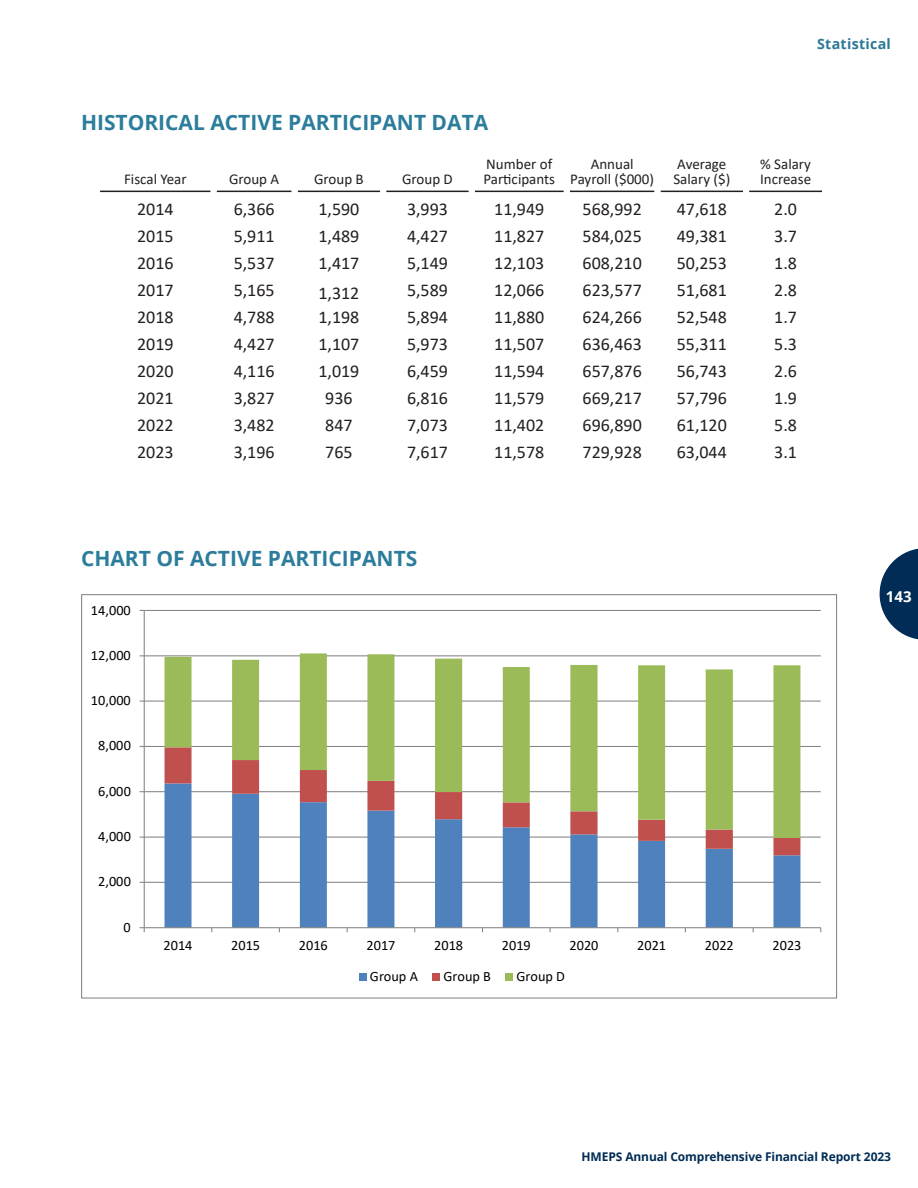
<style>
.page{position:relative;width:918px;height:1188px;background:#fff}
.page>*{position:absolute;margin:0;border:0;box-sizing:border-box;transform-origin:0 0}
.Main_Body_Chart_HeaderTOC_3{font:700 21px "Open Sans";color:#2b7d9b}
.GRS_Body_Copy{font:18px "Calibri";color:#231f20}
.GRS_Body_Copy-2{font:15px/15px "Calibri";color:#231f20}
.t1{font:700 15px "Open Sans";color:#fff}
.t2{font:14.25px "Calibri";color:#000}
.t3{font:700 14.25px "Open Sans";letter-spacing:.02em;color:#2c7997}
.t4{font:700 12px "Open Sans";letter-spacing:-.01em;color:#002c55}
</style>
<div class="page">
<hr style="left:100px;top:191px;width:111px;height:1px;background:#231f20">
<hr style="left:217px;top:191px;width:75px;height:1px;background:#231f20">
<hr style="left:298px;top:191px;width:82px;height:1px;background:#231f20">
<hr style="left:386px;top:191px;width:83px;height:1px;background:#231f20">
<hr style="left:475px;top:191px;width:89px;height:1px;background:#231f20">
<hr style="left:570px;top:191px;width:85px;height:1px;background:#231f20">
<hr style="left:661px;top:191px;width:82px;height:1px;background:#231f20">
<hr style="left:749px;top:191px;width:73px;height:1px;background:#231f20">
<hr style="left:144px;top:882px;width:677px;height:1px;background:#868686">
<hr style="left:144px;top:837px;width:677px;height:1px;background:#868686">
<hr style="left:144px;top:791px;width:677px;height:1px;background:#868686">
<hr style="left:144px;top:746px;width:677px;height:1px;background:#868686">
<hr style="left:144px;top:701px;width:677px;height:1px;background:#868686">
<hr style="left:144px;top:655px;width:677px;height:1px;background:#868686">
<hr style="left:144px;top:610px;width:677px;height:1px;background:#868686">
<svg style="left:165px;top:855px;width:635px;height:72px"></svg>
<svg style="left:165px;top:838px;width:635px;height:17px"></svg>
<svg style="left:165px;top:653px;width:635px;height:185px"></svg>
<hr style="left:144px;top:610px;width:1px;height:318px;background:#868686">
<hr style="left:144px;top:927px;width:677px;height:1px;background:#868686">
<svg style="left:140px;top:927px;width:5px;height:5px"></svg>
<div style="left:359px;top:973px;width:7px;height:8px;background:#4f81bd"></div>
<div style="left:432px;top:973px;width:8px;height:8px;background:#c0504d"></div>
<div style="left:505px;top:973px;width:8px;height:8px;background:#9bbb59"></div>
<svg style="left:880px;top:548px;width:38px;height:92px"></svg>
<p class="Main_Body_Chart_HeaderTOC_3" style="left:81px;top:108px;width:409px">HISTORICAL ACTIVE PARTICIPANT DATA</p>
<p class="t3" style="left:817px;top:34px;width:75px">Statistical</p>
<p class="GRS_Body_Copy-2" style="left:124px;top:171px;width:64px">Fiscal Year</p>
<p class="GRS_Body_Copy-2" style="left:229px;top:171px;width:52px">Group A</p>
<p class="GRS_Body_Copy-2" style="left:314px;top:171px;width:51px">Group B</p>
<p class="GRS_Body_Copy-2" style="left:402px;top:171px;width:52px">Group D</p>
<p class="GRS_Body_Copy-2" style="left:483px;top:156px;width:73px">Number of<br>Participants</p>
<p class="GRS_Body_Copy-2" style="left:570px;top:156px;width:85px;text-align:center">Annual<br>Payroll ($000)</p>
<p class="GRS_Body_Copy-2" style="left:673px;top:156px;width:58px">Average<br>Salary ($)</p>
<p class="GRS_Body_Copy-2" style="left:760px;top:156px;width:53px">% Salary<br>Increase</p>
<p class="GRS_Body_Copy" style="left:137px;top:197px;width:38px">2014</p>
<p class="GRS_Body_Copy" style="left:234px;top:197px;width:43px">6,366</p>
<p class="GRS_Body_Copy" style="left:318px;top:197px;width:43px">1,590</p>
<p class="GRS_Body_Copy" style="left:407px;top:197px;width:43px">3,993</p>
<p class="GRS_Body_Copy" style="left:494px;top:197px;width:52px">11,949</p>
<p class="GRS_Body_Copy" style="left:583px;top:197px;width:61px">568,992</p>
<p class="GRS_Body_Copy" style="left:677px;top:197px;width:52px">47,618</p>
<p class="GRS_Body_Copy" style="left:774px;top:197px;width:24px">2.0</p>
<p class="GRS_Body_Copy" style="left:137px;top:224px;width:38px">2015</p>
<p class="GRS_Body_Copy" style="left:234px;top:224px;width:43px">5,911</p>
<p class="GRS_Body_Copy" style="left:318px;top:224px;width:43px">1,489</p>
<p class="GRS_Body_Copy" style="left:407px;top:224px;width:43px">4,427</p>
<p class="GRS_Body_Copy" style="left:494px;top:224px;width:52px">11,827</p>
<p class="GRS_Body_Copy" style="left:583px;top:224px;width:61px">584,025</p>
<p class="GRS_Body_Copy" style="left:677px;top:224px;width:52px">49,381</p>
<p class="GRS_Body_Copy" style="left:774px;top:224px;width:24px">3.7</p>
<p class="GRS_Body_Copy" style="left:137px;top:251px;width:38px">2016</p>
<p class="GRS_Body_Copy" style="left:234px;top:251px;width:43px">5,537</p>
<p class="GRS_Body_Copy" style="left:318px;top:251px;width:43px">1,417</p>
<p class="GRS_Body_Copy" style="left:407px;top:251px;width:43px">5,149</p>
<p class="GRS_Body_Copy" style="left:494px;top:251px;width:52px">12,103</p>
<p class="GRS_Body_Copy" style="left:583px;top:251px;width:61px">608,210</p>
<p class="GRS_Body_Copy" style="left:677px;top:251px;width:52px">50,253</p>
<p class="GRS_Body_Copy" style="left:774px;top:251px;width:24px">1.8</p>
<p class="GRS_Body_Copy" style="left:137px;top:278px;width:38px">2017</p>
<p class="GRS_Body_Copy" style="left:234px;top:278px;width:43px">5,165</p>
<p class="GRS_Body_Copy" style="left:318px;top:281px;width:43px">1,312</p>
<p class="GRS_Body_Copy" style="left:407px;top:278px;width:43px">5,589</p>
<p class="GRS_Body_Copy" style="left:494px;top:278px;width:52px">12,066</p>
<p class="GRS_Body_Copy" style="left:583px;top:278px;width:61px">623,577</p>
<p class="GRS_Body_Copy" style="left:677px;top:278px;width:52px">51,681</p>
<p class="GRS_Body_Copy" style="left:774px;top:278px;width:24px">2.8</p>
<p class="GRS_Body_Copy" style="left:137px;top:305px;width:38px">2018</p>
<p class="GRS_Body_Copy" style="left:234px;top:305px;width:43px">4,788</p>
<p class="GRS_Body_Copy" style="left:318px;top:305px;width:43px">1,198</p>
<p class="GRS_Body_Copy" style="left:407px;top:305px;width:43px">5,894</p>
<p class="GRS_Body_Copy" style="left:494px;top:305px;width:52px">11,880</p>
<p class="GRS_Body_Copy" style="left:583px;top:305px;width:61px">624,266</p>
<p class="GRS_Body_Copy" style="left:677px;top:305px;width:52px">52,548</p>
<p class="GRS_Body_Copy" style="left:774px;top:305px;width:24px">1.7</p>
<p class="GRS_Body_Copy" style="left:137px;top:332px;width:38px">2019</p>
<p class="GRS_Body_Copy" style="left:234px;top:332px;width:43px">4,427</p>
<p class="GRS_Body_Copy" style="left:318px;top:332px;width:43px">1,107</p>
<p class="GRS_Body_Copy" style="left:407px;top:332px;width:43px">5,973</p>
<p class="GRS_Body_Copy" style="left:494px;top:332px;width:52px">11,507</p>
<p class="GRS_Body_Copy" style="left:583px;top:332px;width:61px">636,463</p>
<p class="GRS_Body_Copy" style="left:677px;top:332px;width:52px">55,311</p>
<p class="GRS_Body_Copy" style="left:774px;top:332px;width:24px">5.3</p>
<p class="GRS_Body_Copy" style="left:137px;top:359px;width:38px">2020</p>
<p class="GRS_Body_Copy" style="left:234px;top:359px;width:43px">4,116</p>
<p class="GRS_Body_Copy" style="left:318px;top:359px;width:43px">1,019</p>
<p class="GRS_Body_Copy" style="left:407px;top:359px;width:43px">6,459</p>
<p class="GRS_Body_Copy" style="left:494px;top:359px;width:52px">11,594</p>
<p class="GRS_Body_Copy" style="left:583px;top:359px;width:61px">657,876</p>
<p class="GRS_Body_Copy" style="left:677px;top:359px;width:52px">56,743</p>
<p class="GRS_Body_Copy" style="left:774px;top:359px;width:24px">2.6</p>
<p class="GRS_Body_Copy" style="left:137px;top:386px;width:38px">2021</p>
<p class="GRS_Body_Copy" style="left:234px;top:386px;width:43px">3,827</p>
<p class="GRS_Body_Copy" style="left:325px;top:386px;width:29px">936</p>
<p class="GRS_Body_Copy" style="left:407px;top:386px;width:43px">6,816</p>
<p class="GRS_Body_Copy" style="left:494px;top:386px;width:52px">11,579</p>
<p class="GRS_Body_Copy" style="left:583px;top:386px;width:61px">669,217</p>
<p class="GRS_Body_Copy" style="left:677px;top:386px;width:52px">57,796</p>
<p class="GRS_Body_Copy" style="left:774px;top:386px;width:24px">1.9</p>
<p class="GRS_Body_Copy" style="left:137px;top:413px;width:38px">2022</p>
<p class="GRS_Body_Copy" style="left:234px;top:413px;width:43px">3,482</p>
<p class="GRS_Body_Copy" style="left:325px;top:413px;width:29px">847</p>
<p class="GRS_Body_Copy" style="left:407px;top:413px;width:43px">7,073</p>
<p class="GRS_Body_Copy" style="left:494px;top:413px;width:52px">11,402</p>
<p class="GRS_Body_Copy" style="left:583px;top:413px;width:61px">696,890</p>
<p class="GRS_Body_Copy" style="left:677px;top:413px;width:52px">61,120</p>
<p class="GRS_Body_Copy" style="left:774px;top:413px;width:24px">5.8</p>
<p class="GRS_Body_Copy" style="left:137px;top:440px;width:38px">2023</p>
<p class="GRS_Body_Copy" style="left:234px;top:440px;width:43px">3,196</p>
<p class="GRS_Body_Copy" style="left:325px;top:440px;width:29px">765</p>
<p class="GRS_Body_Copy" style="left:407px;top:440px;width:43px">7,617</p>
<p class="GRS_Body_Copy" style="left:494px;top:440px;width:52px">11,578</p>
<p class="GRS_Body_Copy" style="left:583px;top:440px;width:61px">729,928</p>
<p class="GRS_Body_Copy" style="left:677px;top:440px;width:52px">63,044</p>
<p class="GRS_Body_Copy" style="left:774px;top:440px;width:24px">3.1</p>
<p class="Main_Body_Chart_HeaderTOC_3" style="left:81px;top:544px;width:338px">CHART OF ACTIVE PARTICIPANTS</p>
<p class="t2" style="left:91px;top:600px;width:41px">14,000</p>
<p class="t2" style="left:91px;top:645px;width:41px">12,000</p>
<p class="t2" style="left:91px;top:691px;width:41px">10,000</p>
<p class="t2" style="left:98px;top:736px;width:34px">8,000</p>
<p class="t2" style="left:98px;top:781px;width:34px">6,000</p>
<p class="t2" style="left:98px;top:826px;width:34px">4,000</p>
<p class="t2" style="left:98px;top:872px;width:34px">2,000</p>
<p class="t2" style="left:124px;top:917px;width:9px">0</p>
<p class="t2" style="left:163px;top:936px;width:31px">2014</p>
<p class="t2" style="left:231px;top:936px;width:31px">2015</p>
<p class="t2" style="left:299px;top:936px;width:31px">2016</p>
<p class="t2" style="left:366px;top:936px;width:31px">2017</p>
<p class="t2" style="left:434px;top:936px;width:31px">2018</p>
<p class="t2" style="left:502px;top:936px;width:31px">2019</p>
<p class="t2" style="left:569px;top:936px;width:31px">2020</p>
<p class="t2" style="left:637px;top:936px;width:31px">2021</p>
<p class="t2" style="left:705px;top:936px;width:31px">2022</p>
<p class="t2" style="left:772px;top:936px;width:31px">2023</p>
<p class="t2" style="left:370px;top:966px;width:50px">Group A</p>
<p class="t2" style="left:443px;top:966px;width:49px">Group B</p>
<p class="t2" style="left:516px;top:966px;width:50px">Group D</p>
<p class="t1" style="left:886px;top:586px;width:27px">143</p>
<p class="t4" style="left:582px;top:1148px;width:311px">HMEPS Annual Comprehensive Financial Report 2023</p>
</div>
